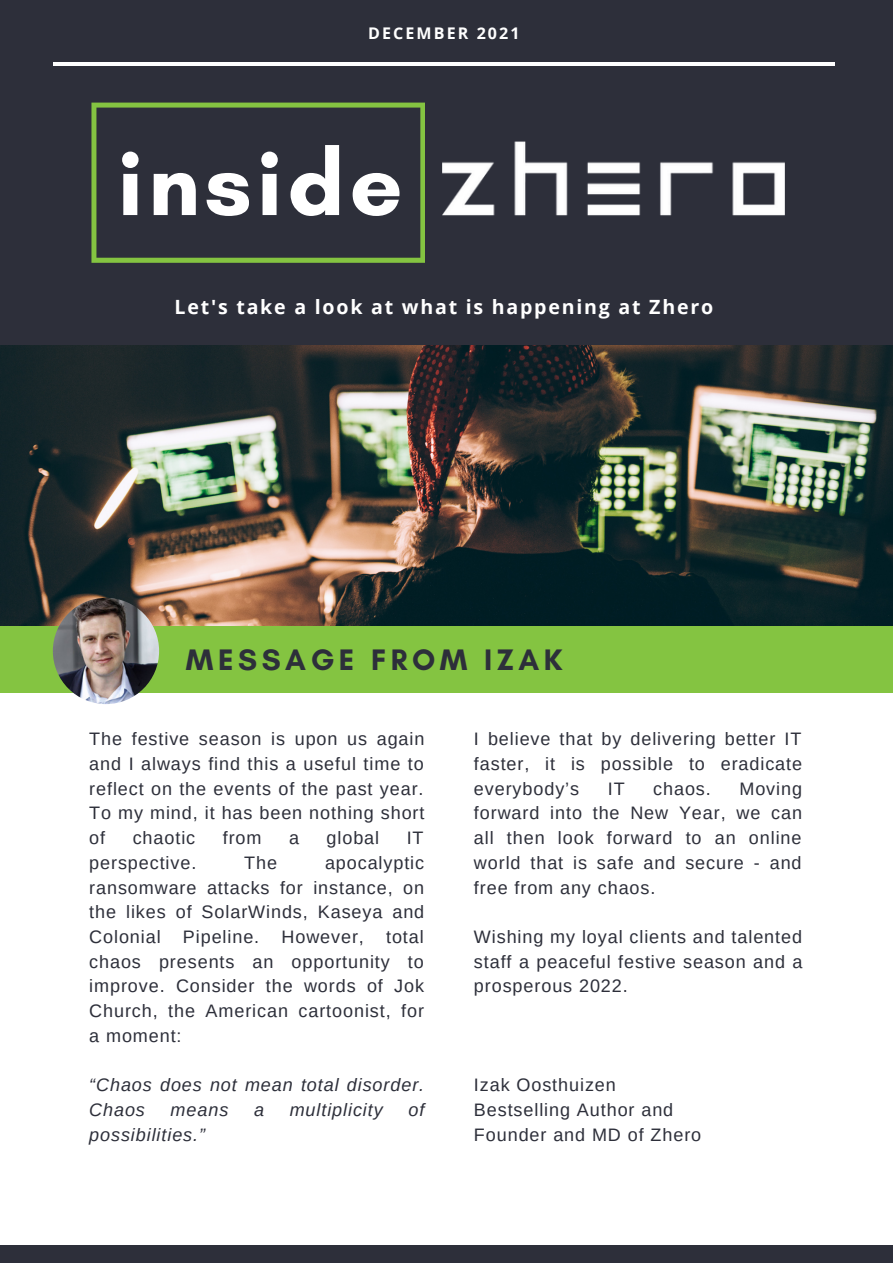
<style>
.page{position:relative;width:893px;height:1264px;background:#fff}
.page>*{position:absolute;margin:0;border:0;box-sizing:border-box;transform-origin:0 0}
.t1{font:700 93.3px "Glacial Indifference";letter-spacing:.05em;color:#fff}
.t2{font:700 30.15px "Glacial Indifference";letter-spacing:.15em;color:#2d2f3a}
.t3{font:700 19.65px "Open Sans";letter-spacing:.09em;color:#fff}
.t4{font:18px/24.8px "Arimo";letter-spacing:.05em;color:#2d2f3a;text-align:justify}
.t5{font:italic 18px/24.8px "Arimo";letter-spacing:.05em;color:#2d2f3a}
.t6{font:700 16.05px "Open Sans";letter-spacing:.13em;color:#fff}
</style>
<div class="page">
<img style="left:0;top:345px;width:892px;height:281px">
<div style="left:0;top:0;width:892px;height:345px;background:#2d2f3a"></div>
<hr style="left:53px;top:63px;width:781px;height:3px;background:#fff">
<img style="left:442px;top:141px;width:343px;height:75px">
<svg style="left:91px;top:103px;width:334px;height:160px"></svg>
<div style="left:0;top:626px;width:892px;height:66px;background:#84c441"></div>
<div style="left:0;top:1244px;width:892px;height:18px;background:#2d2f3a"></div>
<img style="left:53px;top:598px;width:106px;height:106px;border-radius:50%">
<p class="t6" style="left:368px;top:22px;width:153px">DECEMBER 2021</p>
<p class="t1" style="left:117px;top:126px;width:287px">inside</p>
<p class="t3" style="left:175px;top:293px;width:540px">Let's take a look at what is happening at Zhero</p>
<p class="t2" style="left:186px;top:641px;width:378px">MESSAGE FROM IZAK</p>
<p class="t4" style="left:89px;top:726px;width:337px">The festive season is upon us again and I always find this a useful time to reflect on the events of the past year.<br>To my mind, it has been nothing short of</p>
<p class="t4" style="left:133px;top:825px;width:64px">chaotic</p>
<p class="t4" style="left:223px;top:825px;width:40px">from</p>
<p class="t4" style="left:289px;top:825px;width:12px">a</p>
<p class="t4" style="left:326px;top:825px;width:54px">global</p>
<p class="t4" style="left:406px;top:825px;width:18px">IT</p>
<p class="t4" style="left:89px;top:850px;width:109px">perspective.</p>
<p class="t4" style="left:244px;top:850px;width:34px">The</p>
<p class="t4" style="left:89px;top:850px;width:336px;text-indent:236px">apocalyptic ransomware attacks for instance, on the likes of SolarWinds, Kaseya and Colonial Pipeline. However, total chaos presents an opportunity to improve. Consider the words of Jok Church, the American cartoonist, for a moment:</p>
<p class="t5" style="left:89px;top:1072px;width:336px">“Chaos does not mean total disorder.<br>Chaos</p>
<p class="t5" style="left:171px;top:1097px;width:59px">means</p>
<p class="t5" style="left:254px;top:1097px;width:12px">a</p>
<p class="t5" style="left:290px;top:1097px;width:95px">multiplicity</p>
<p class="t5" style="left:408px;top:1097px;width:17px">of</p>
<p class="t5" style="left:89px;top:1122px;width:117px">possibilities.”</p>
<p class="t4" style="left:474px;top:726px;width:330px">I believe that by delivering better IT faster, it is possible to eradicate everybody’s</p>
<p class="t4" style="left:474px;top:776px;width:329px;text-indent:265px">Moving forward into the New Year, we can all then look forward to an online world that is safe and secure - and free from any chaos.</p>
<p class="t4" style="left:474px;top:924px;width:330px">Wishing my loyal clients and talented staff a peaceful festive season and a prosperous 2022.</p>
<p class="t4" style="left:607px;top:776px;width:18px">IT</p>
<p class="t4" style="left:653px;top:776px;width:59px">chaos.</p>
<p class="t4" style="left:474px;top:1072px;width:143px">Izak Oosthuizen</p>
<p class="t4" style="left:474px;top:1097px;width:201px">Bestselling Author and</p>
<p class="t4" style="left:474px;top:1122px;width:229px">Founder and MD of Zhero</p>
</div>
